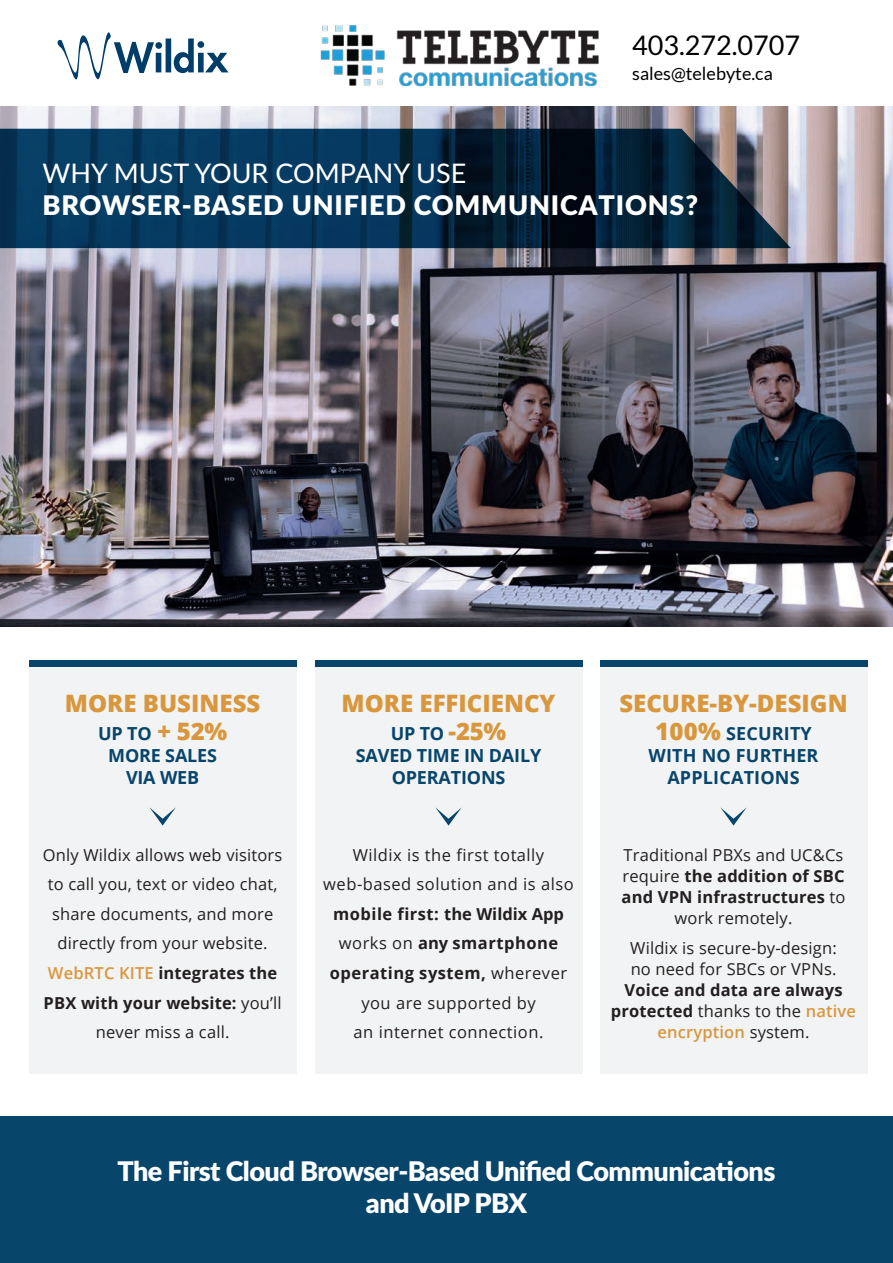
<style>
.page{position:relative;width:893px;height:1263px;background:#fff}
.page>*{position:absolute;margin:0;border:0;box-sizing:border-box;transform-origin:0 0}
.t1{font:900 27px/32.4px "Lato";letter-spacing:-.02em;color:#fff;text-align:center}
.t2{font:900 27px "Lato";letter-spacing:.03em;color:#fff}
.t3{font:27px "Lato";color:#fff}
.t4{font:27px "Lato";color:#000}
.t5{font:800 24px "Open Sans";color:#d9973d}
.t6{font:700 18px/21.6px "Open Sans";letter-spacing:-.01em;color:#08456b;text-align:center}
.t7{font:700 18px/21.6px "Open Sans";letter-spacing:.01em;color:#08456b;text-align:center}
.t8{font:18px "Lato";color:#000}
.t9{font:16.5px/29.7px "Open Sans";letter-spacing:.01em;color:#231f20;text-align:center}
.t10{font:700 16.5px/29.7px "Open Sans";letter-spacing:.03em;color:#231f20;text-align:center}
.t11{font:700 16.5px/21.1px "Open Sans";letter-spacing:.01em;color:#231f20;text-align:center}
.t12{font:16.5px/29.7px "Open Sans";letter-spacing:.03em;color:#231f20;text-align:center}
.s1{font-weight:800;font-size:24px;color:#d9973d}
.s2{font-weight:600;color:#d9973d}
.s3{font-weight:700}
.s4{font-weight:400}
</style>
<div class="page">
<div style="left:315px;top:668px;width:267px;height:406px;background:#f2f3f4"></div>
<div style="left:600px;top:668px;width:267px;height:406px;background:#f2f3f4"></div>
<div style="left:29px;top:668px;width:268px;height:406px;background:#f2f3f4"></div>
<img style="left:0;top:107px;width:893px;height:519px">
<div style="left:0;top:1116px;width:893px;height:147px;background:#08456b"></div>
<svg style="left:57px;top:32px;width:172px;height:48px"></svg>
<svg style="left:0;top:129px;width:791px;height:119px;background:#0e324e"></svg>
<div style="left:29px;top:660px;width:268px;height:8px;background:#08456b"></div>
<div style="left:315px;top:660px;width:267px;height:8px;background:#08456b"></div>
<div style="left:600px;top:660px;width:267px;height:8px;background:#08456b"></div>
<svg style="left:149px;top:807px;width:27px;height:19px"></svg>
<svg style="left:435px;top:807px;width:27px;height:19px"></svg>
<svg style="left:720px;top:807px;width:27px;height:19px"></svg>
<img style="left:320px;top:25px;width:279px;height:62px">
<h1 class="t4" style="left:632px;top:30px;width:170px">403.272.0707</h1>
<p class="t8" style="left:632px;top:64px;width:142px">sales@telebyte.ca</p>
<h1 class="t3" style="left:43px;top:154px;width:425px">WHY MUST YOUR COMPANY USE</h1>
<h1 class="t2" style="left:43px;top:185px;width:657px">BROWSER-BASED UNIFIED COMMUNICATIONS?</h1>
<h2 class="t5" style="left:65px;top:684px;width:197px">MORE BUSINESS</h2>
<p class="t6" style="left:98px;top:722px;width:131px">UP TO <span class="s1">+ 52%<br></span>MORE SALES<br>VIA WEB</p>
<h2 class="t5" style="left:341px;top:684px;width:216px">MORE EFFICIENCY</h2>
<p class="t6" style="left:356px;top:722px;width:187px">UP TO <span class="s1">-25%<br></span>SAVED TIME IN DAILY<br>OPERATIONS</p>
<p class="t9" style="left:43px;top:839px;width:241px">Only Wildix allows web visitors to call you, text or video chat, share documents, and more directly from your website.<br><span class="s2">WebRTC KITE</span> <span class="s3">integrates the<br>PBX with your website:</span> you’ll never miss a call.</p>
<p class="t12" style="left:323px;top:839px;width:252px">Wildix is the first totally web-based solution and is also</p>
<p class="t10" style="left:330px;top:898px;width:239px">mobile first: the Wildix App <span class="s4">works on</span> any smartphone operating system, <span class="s4">wherever you are supported by<br>an internet connection.</span></p>
<h2 class="t5" style="left:619px;top:684px;width:230px">SECURE-BY-DESIGN</h2>
<p class="t7" style="left:649px;top:722px;width:171px"><span class="s1">100%</span> SECURITY<br>WITH NO FURTHER<br>APPLICATIONS</p>
<p class="t9" style="left:622px;top:843px;width:225px;line-height:21.1px">Traditional PBXs and UC&amp;Cs require <span class="s3">the addition of SBC and VPN infrastructures</span> to work remotely.</p>
<p class="t9" style="left:630px;top:937px;width:208px;line-height:21.1px;text-align:left">Wildix is secure-by-design: no need for SBCs or VPNs.</p>
<p class="t11" style="left:611px;top:979px;width:247px">Voice and data are always protected <span class="s4">thanks to the</span> <span class="s2">native encryption</span> <span class="s4">system.</span></p>
<h1 class="t1" style="left:117px;top:1154px;width:659px">The First Cloud Browser-Based Unified Communications and VoIP PBX</h1>
</div>
